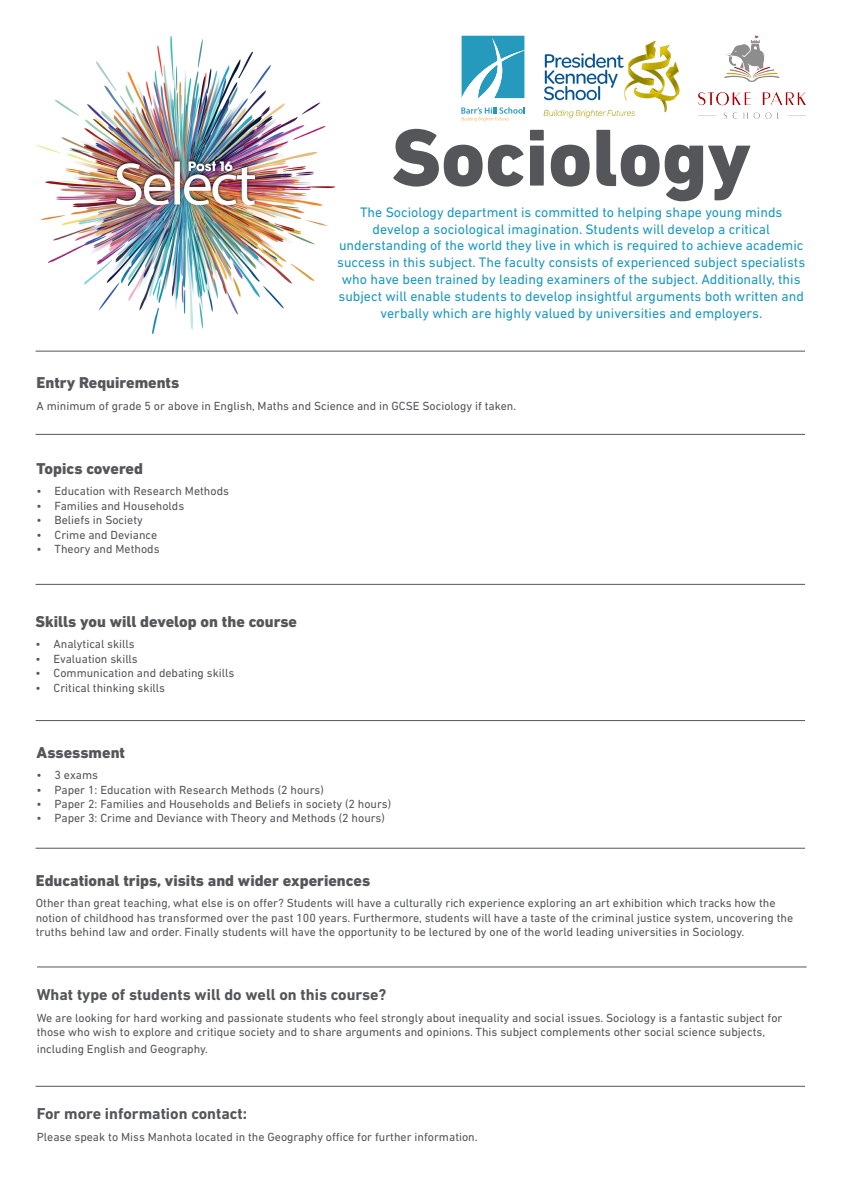
<style>
.page{position:relative;width:842px;height:1191px;background:#fff}
.page>*{position:absolute;margin:0;border:0;box-sizing:border-box;transform-origin:0 0}
.t1{font:800 82px "DIN Next LT Pro";color:#54565a}
.t2{font:800 16px "DIN Next LT Pro";color:#54565a}
.t3{font:700 16px "DIN Next LT Pro";color:#54565a}
.t4{font:14px/16.8px "DIN Next LT Pro";color:#1c98be;text-align:center}
.t5{font:12px/14.4px "DIN Next LT Pro";color:#54565a}
</style>
<div class="page">
<img style="left:36px;top:36px;width:299px;height:298px">
<img style="left:543px;top:40px;width:137px;height:78px">
<img style="left:698px;top:35px;width:107px;height:84px">
<hr style="left:36px;top:350px;width:769px;height:1px;background:#54565a">
<hr style="left:36px;top:434px;width:769px;height:1px;background:#54565a">
<hr style="left:36px;top:584px;width:769px;height:1px;background:#54565a">
<hr style="left:36px;top:720px;width:769px;height:1px;background:#54565a">
<hr style="left:36px;top:847px;width:769px;height:1px;background:#54565a">
<hr style="left:37px;top:966px;width:769px;height:1px;background:#54565a">
<hr style="left:36px;top:1085px;width:769px;height:1px;background:#54565a">
<svg style="left:461px;top:35px;width:63px;height:63px"></svg>
<svg style="left:461px;top:107px;width:64px;height:15px"></svg>
<p class="t1" style="left:391px;top:109px;width:361px">Sociology</p>
<p class="t4" style="left:360px;top:203px;width:424px">The Sociology department is committed to helping shape young minds</p>
<p class="t4" style="left:372px;top:220px;width:399px">develop a sociological imagination. Students will develop a critical</p>
<p class="t4" style="left:337px;top:237px;width:469px">understanding of the world they live in which is required to achieve academic success in this subject. The faculty consists of experienced subject specialists who have been trained by leading examiners of the subject. Additionally, this subject will enable students to develop insightful arguments both written and verbally which are highly valued by universities and employers.</p>
<p class="t2" style="left:37px;top:373px;width:144px">Entry Requirements</p>
<p class="t5" style="left:37px;top:398px;width:481px">A minimum of grade 5 or above in English, Maths and Science and in GCSE Sociology if taken.</p>
<p class="t2" style="left:37px;top:459px;width:108px">Topics covered</p>
<p class="t5" style="left:37px;top:484px;width:194px">• Education with Research Methods</p>
<p class="t5" style="left:37px;top:498px;width:149px">• Families and Households</p>
<p class="t5" style="left:37px;top:513px;width:108px">• Beliefs in Society</p>
<p class="t5" style="left:37px;top:527px;width:122px">• Crime and Deviance</p>
<p class="t5" style="left:37px;top:541px;width:124px">• Theory and Methods</p>
<p class="t2" style="left:36px;top:612px;width:263px">Skills you will develop on the course</p>
<p class="t5" style="left:36px;top:637px;width:101px">• Analytical skills</p>
<p class="t5" style="left:36px;top:651px;width:104px">• Evaluation skills</p>
<p class="t5" style="left:36px;top:665px;width:200px">• Communication and debating skills</p>
<p class="t5" style="left:36px;top:680px;width:131px">• Critical thinking skills</p>
<p class="t2" style="left:37px;top:742px;width:90px">Assessment</p>
<p class="t5" style="left:37px;top:768px;width:63px">• 3 exams</p>
<p class="t5" style="left:37px;top:782px;width:289px">• Paper 1: Education with Research Methods (2 hours)</p>
<p class="t5" style="left:37px;top:796px;width:356px">• Paper 2: Families and Households and Beliefs in society (2 hours)</p>
<p class="t5" style="left:37px;top:811px;width:350px">• Paper 3: Crime and Deviance with Theory and Methods (2 hours)</p>
<p class="t2" style="left:36px;top:870px;width:336px">Educational trips, visits and wider experiences</p>
<p class="t5" style="left:36px;top:895px;width:759px">Other than great teaching, what else is on offer? Students will have a culturally rich experience exploring an art exhibition which tracks how the notion of childhood has transformed over the past 100 years. Furthermore, students will have a taste of the criminal justice system, uncovering the truths behind law and order. Finally students will have the opportunity to be lectured by one of the world leading universities in Sociology.</p>
<p class="t3" style="left:37px;top:985px;width:351px">What type of students will do well on this course?</p>
<p class="t5" style="left:37px;top:1010px;width:747px">We are looking for hard working and passionate students who feel strongly about inequality and social issues. Sociology is a fantastic subject for those who wish to explore and critique society and to share arguments and opinions. This subject complements other social science subjects,</p>
<p class="t5" style="left:37px;top:1041px;width:173px">including English and Geography.</p>
<p class="t3" style="left:37px;top:1104px;width:212px">For more information contact:</p>
<p class="t5" style="left:37px;top:1129px;width:442px">Please speak to Miss Manhota located in the Geography office for further information.</p>
</div>
